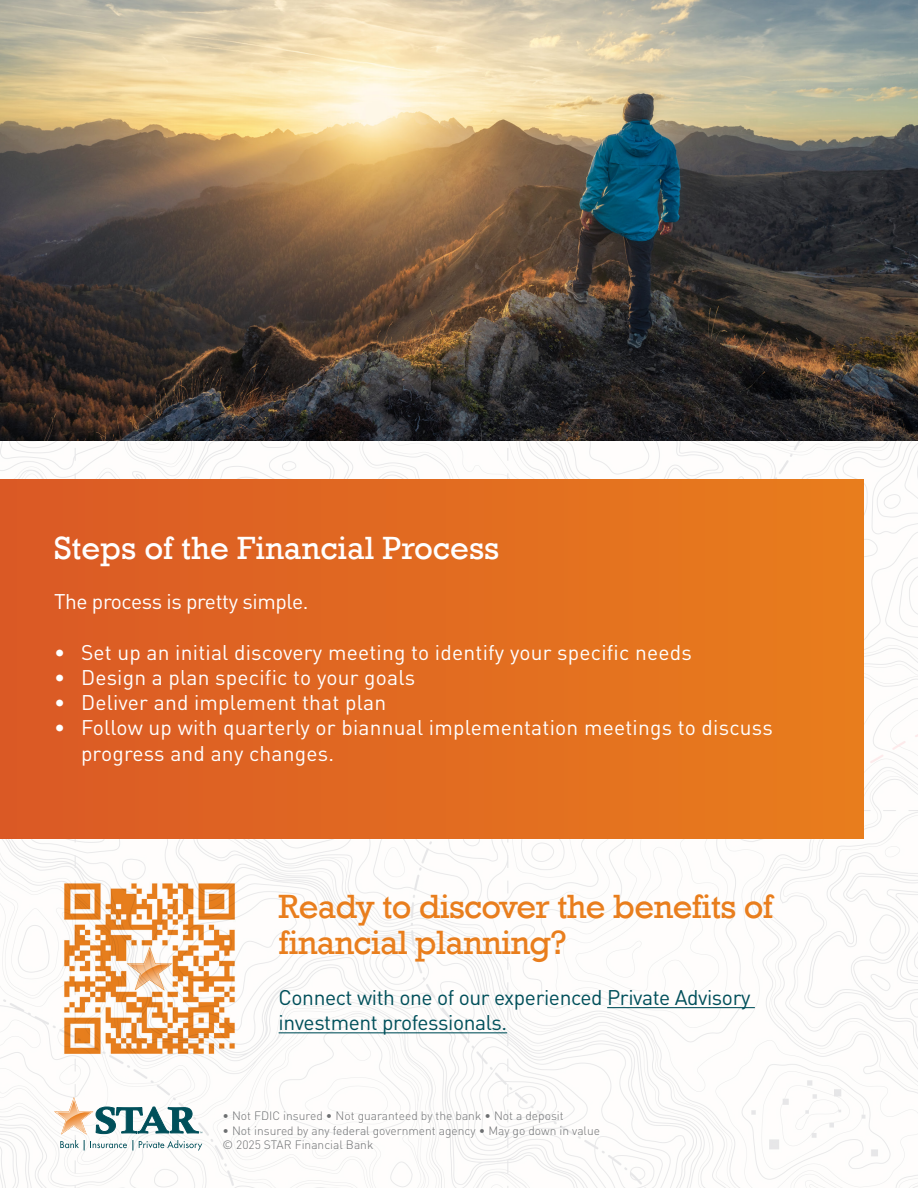
<style>
.page{position:relative;width:918px;height:1188px;background:#fff}
.page>*{position:absolute;margin:0;border:0;box-sizing:border-box;transform-origin:0 0}
.t1{font:34.5px "Rockwell";letter-spacing:-.02em;color:#e97e1d}
.t2{font:33px "Rockwell";color:#fff}
.t3{font:21px/25.2px "DIN Pro";letter-spacing:.01em;color:#fff}
.t4{font:21px/25.2px "DIN Pro";letter-spacing:-.02em;color:#004f5a}
.t5{font:21px "DIN Pro";letter-spacing:-.02em;color:#fff}
.t6{font:300 12px "DIN Pro";color:#6d6f71}
</style>
<div class="page">
<img style="left:0;top:441px;width:918px;height:747px">
<div style="left:0;top:480px;width:864px;height:359px;background:linear-gradient(to right,#da5925,#e87d1d)"></div>
<svg style="left:54px;top:1097px;width:148px;height:53px"></svg>
<img style="left:0;top:0;width:918px;height:441px">
<hr style="left:607px;top:1007px;width:148px;height:1px;background:#004f5a">
<hr style="left:279px;top:1032px;width:228px;height:1px;background:#004f5a">
<img style="left:54px;top:873px;width:190px;height:191px">
<p class="t2" style="left:54px;top:529px;width:447px">Steps of the Financial Process</p>
<p class="t5" style="left:54px;top:585px;width:256px">The process is pretty simple.</p>
<p class="t3" style="left:54px;top:638px;width:639px">• Set up an initial discovery meeting to identify your specific needs</p>
<p class="t3" style="left:54px;top:663px;width:363px">• Design a plan specific to your goals</p>
<p class="t3" style="left:54px;top:688px;width:334px">• Deliver and implement that plan</p>
<p class="t3" style="left:81px;top:713px;width:693px;text-indent:-27px">• Follow up with quarterly or biannual implementation meetings to discuss progress and any changes.</p>
<p class="t1" style="left:279px;top:887px;width:496px">Ready to discover the benefits of</p>
<p class="t1" style="left:279px;top:923px;width:290px">financial planning?</p>
<p class="t4" style="left:279px;top:982px;width:473px">Connect with one of our experienced Private Advisory investment professionals.</p>
<p class="t6" style="left:222px;top:1107px;width:343px">• Not FDIC insured • Not guaranteed by the bank • Not a deposit</p>
<p class="t6" style="left:222px;top:1121px;width:379px">• Not insured by any federal government agency • May go down in value</p>
<p class="t6" style="left:222px;top:1136px;width:152px">© 2025 STAR Financial Bank</p>
</div>
